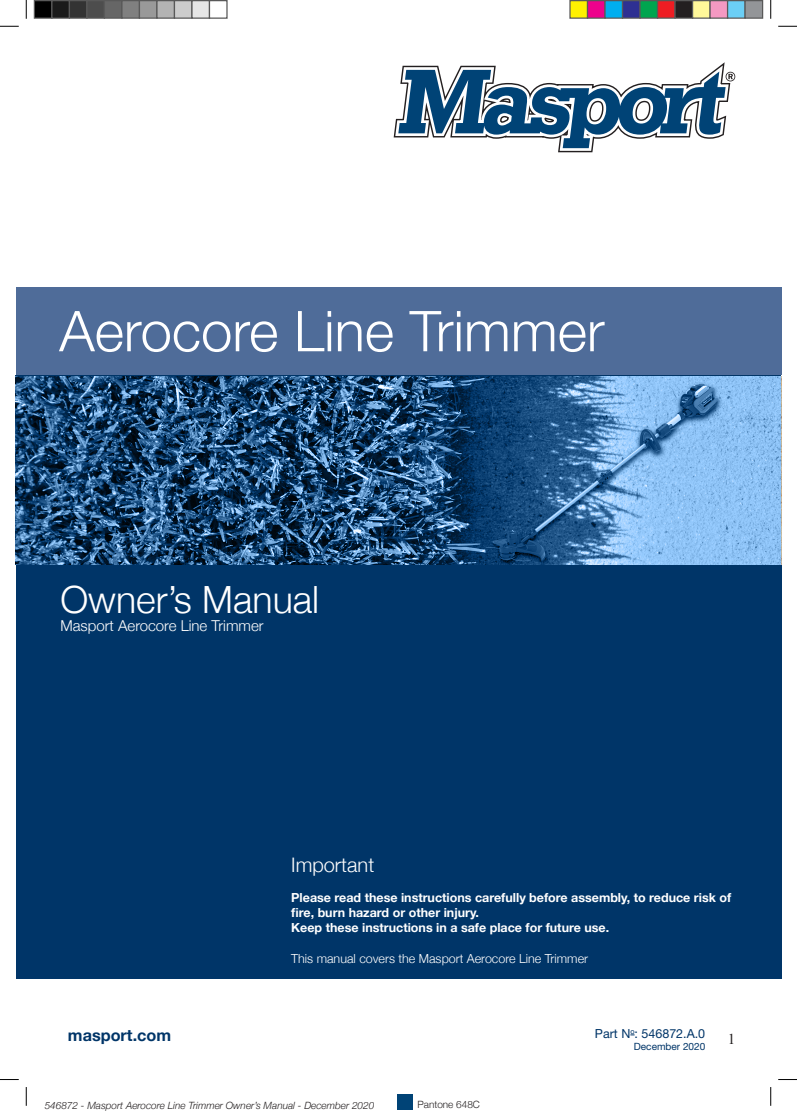
<style>
.page{position:relative;width:797px;height:1115px;background:#fff}
.page>*{position:absolute;margin:0;border:0;box-sizing:border-box;transform-origin:0 0}
.t1{font:300 56.25px "Helvetica Neue";color:#fff}
.t2{font:300 37.5px "Helvetica Neue";color:#fff}
.t3{font:300 20px "Helvetica Neue";color:#fff}
.t4{font:700 16.25px "Helvetica Neue";color:#003568}
.t5{font:300 15px "Helvetica Neue";color:#fff}
.t6{font:15px "Times New Roman";color:#231f20}
.t7{font:700 12.5px/15px "Helvetica Neue";color:#fff}
.t8{font:300 12.5px "Helvetica Neue";color:#fff}
.t9{font:12.5px "Helvetica Neue";color:#003568}
.t10{font:italic 300 10px "Helvetica Neue";color:#231f20}
.t11{font:10px "Helvetica Neue";color:#003568}
.t12{font:300 10px "Helvetica Neue";color:#231f20}
</style>
<div class="page">
<div style="left:397px;top:1094px;width:15px;height:15px;background:#004376"></div>
<svg style="left:16px;top:375px;width:765px;height:190px;background:#396794"></svg>
<svg style="left:393px;top:62px;width:342px;height:91px"></svg>
<div style="left:16px;top:287px;width:765px;height:88px;background:#4f6c99"></div>
<div style="left:16px;top:565px;width:765px;height:412px;background:#003568"></div>
<svg style="left:0;top:25px;width:19px;height:2px"></svg>
<svg style="left:778px;top:25px;width:19px;height:2px"></svg>
<svg style="left:25px;top:0;width:2px;height:19px"></svg>
<svg style="left:25px;top:1087px;width:2px;height:18px"></svg>
<svg style="left:770px;top:0;width:1px;height:19px"></svg>
<svg style="left:770px;top:1087px;width:1px;height:18px"></svg>
<div style="left:34px;top:1px;width:18px;height:17px;background:#000"></div>
<div style="left:34px;top:0;width:18px;height:19px;border:1px solid #595959"></div>
<div style="left:52px;top:1px;width:17px;height:17px;background:#1a1a1a"></div>
<div style="left:51px;top:0;width:19px;height:19px;border:1px solid #595959"></div>
<div style="left:69px;top:1px;width:18px;height:17px;background:#333"></div>
<div style="left:69px;top:0;width:19px;height:19px;border:1px solid #595959"></div>
<div style="left:87px;top:1px;width:17px;height:17px;background:#4d4d4d"></div>
<div style="left:86px;top:0;width:19px;height:19px;border:1px solid #595959"></div>
<div style="left:104px;top:1px;width:18px;height:17px;background:#666"></div>
<div style="left:104px;top:0;width:18px;height:19px;border:1px solid #595959"></div>
<div style="left:122px;top:1px;width:17px;height:17px;background:#808080"></div>
<div style="left:121px;top:0;width:19px;height:19px;border:1px solid #595959"></div>
<div style="left:139px;top:1px;width:18px;height:17px;background:#999"></div>
<div style="left:139px;top:0;width:19px;height:19px;border:1px solid #595959"></div>
<div style="left:157px;top:1px;width:17px;height:17px;background:#b3b3b3"></div>
<div style="left:156px;top:0;width:19px;height:19px;border:1px solid #595959"></div>
<div style="left:174px;top:1px;width:18px;height:17px;background:#ccc"></div>
<div style="left:174px;top:0;width:18px;height:19px;border:1px solid #595959"></div>
<div style="left:192px;top:1px;width:17px;height:17px;background:#e6e6e6"></div>
<div style="left:191px;top:0;width:19px;height:19px;border:1px solid #595959"></div>
<div style="left:209px;top:0;width:19px;height:19px;border:1px solid #595959"></div>
<div style="left:570px;top:1px;width:17px;height:17px;background:#fff101"></div>
<div style="left:569px;top:0;width:19px;height:19px;border:1px solid #595959"></div>
<div style="left:587px;top:1px;width:18px;height:17px;background:#ed028c"></div>
<div style="left:587px;top:0;width:18px;height:19px;border:1px solid #595959"></div>
<div style="left:605px;top:1px;width:17px;height:17px;background:#00aeef"></div>
<div style="left:604px;top:0;width:19px;height:19px;border:1px solid #595959"></div>
<div style="left:622px;top:1px;width:18px;height:17px;background:#2e3092"></div>
<div style="left:622px;top:0;width:18px;height:19px;border:1px solid #595959"></div>
<div style="left:640px;top:1px;width:17px;height:17px;background:#00a54f"></div>
<div style="left:639px;top:0;width:19px;height:19px;border:1px solid #595959"></div>
<div style="left:657px;top:1px;width:18px;height:17px;background:#ee1d23"></div>
<div style="left:657px;top:0;width:18px;height:19px;border:1px solid #595959"></div>
<div style="left:675px;top:1px;width:17px;height:17px;background:#231f20"></div>
<div style="left:674px;top:0;width:19px;height:19px;border:1px solid #595959"></div>
<div style="left:692px;top:1px;width:18px;height:17px;background:#fff79a"></div>
<div style="left:692px;top:0;width:18px;height:19px;border:1px solid #595959"></div>
<div style="left:710px;top:1px;width:17px;height:17px;background:#f499c2"></div>
<div style="left:709px;top:0;width:19px;height:19px;border:1px solid #595959"></div>
<div style="left:727px;top:1px;width:18px;height:17px;background:#6bcff6"></div>
<div style="left:727px;top:0;width:18px;height:19px;border:1px solid #595959"></div>
<div style="left:745px;top:1px;width:17px;height:17px;background:#939598"></div>
<div style="left:744px;top:0;width:19px;height:19px;border:1px solid #595959"></div>
<p class="t1" style="left:59px;top:286px;width:547px">Aerocore Line Trimmer</p>
<p class="t2" style="left:60px;top:569px;width:260px">Owner’s Manual</p>
<p class="t5" style="left:60px;top:613px;width:204px">Masport Aerocore Line Trimmer</p>
<p class="t3" style="left:291px;top:848px;width:84px">Important</p>
<p class="t7" style="left:291px;top:890px;width:441px">Please read these instructions carefully before assembly, to reduce risk of fire, burn hazard or other injury.<br>Keep these instructions in a safe place for future use.</p>
<p class="t8" style="left:291px;top:947px;width:298px">This manual covers the Masport Aerocore Line Trimmer</p>
<p class="t4" style="left:68px;top:1022px;width:105px">masport.com</p>
<p class="t9" style="left:595px;top:1025px;width:112px">Part N<sup>o</sup>: 546872.A.0</p>
<p class="t11" style="left:634px;top:1040px;width:73px">December 2020</p>
<p class="t10" style="left:45px;top:1097px;width:331px">546872 - Masport Aerocore Line Trimmer Owner’s Manual - December 2020</p>
<p class="t12" style="left:417px;top:1095px;width:64px">Pantone 648C</p>
<p class="t6" style="left:727px;top:1028px;width:9px">1</p>
</div>
